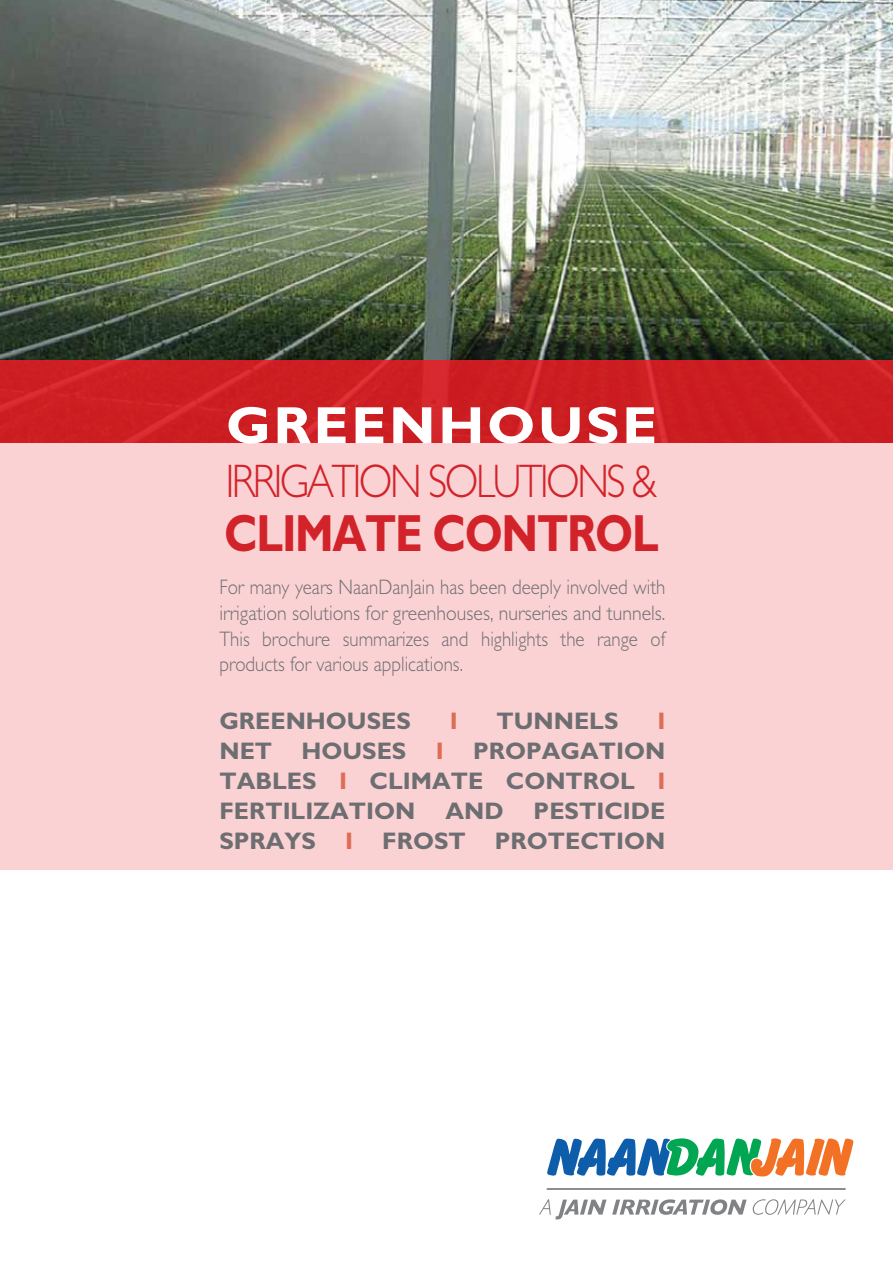
<style>
.page{position:relative;width:893px;height:1263px;background:#fff}
.page>*{position:absolute;margin:0;border:0;box-sizing:border-box;transform-origin:0 0}
.t1{font:700 52.5px "M Gill Sans";letter-spacing:-.03em;color:#d2232a;scale:.83 1}
.t2{font:700 52.5px "M Gill Sans";letter-spacing:.05em;color:#fff;scale:1.05 1}
.t3{font:300 47.25px "M Gill Sans";letter-spacing:-.06em;color:#d2232a;scale:.87 1}
.t4{font:700 24px/30px "M Gill Sans";color:#6d6e71;text-align:justify}
.t5{font:700 24px "M Gill Sans";color:#dd6d54}
.t6{font:300 21px/25.5px "M Gill Sans";color:#6d6e71;text-align:justify;scale:.9 1}
.s1{color:#dd6d54}
</style>
<div class="page">
<img style="left:0;top:0;width:893px;height:360px">
<div style="left:0;top:443px;width:893px;height:427px;background:#fbd2d4"></div>
<div style="left:0;top:360px;width:893px;height:83px;background:#cc1e22"></div>
<svg style="left:539px;top:1199px;width:67px;height:20px"></svg>
<svg style="left:612px;top:1199px;width:234px;height:16px"></svg>
<svg style="left:547px;top:1138px;width:307px;height:39px"></svg>
<hr style="left:547px;top:1188px;width:299px;height:2px;background:#808285">
<h1 class="t2" style="left:226px;top:396px;width:412px">GREENHOUSE</h1>
<h2 class="t3" style="left:226px;top:455px;width:497px">IRRIGATION SOLUTIONS &amp;</h2>
<h1 class="t1" style="left:224px;top:504px;width:525px">CLIMATE CONTROL</h1>
<p class="t6" style="left:219px;top:575px;width:497px">For many years NaanDanJain has been deeply involved with irrigation solutions for greenhouses, nurseries and tunnels.<br>This brochure summarizes and highlights the range of products for various applications.</p>
<p class="t4" style="left:219px;top:706px;width:193px">GREENHOUSES</p>
<p class="t5" style="left:450px;top:708px;width:9px">I</p>
<p class="t4" style="left:496px;top:706px;width:124px">TUNNELS</p>
<p class="t4" style="left:219px;top:706px;width:447px;text-indent:438px"><span class="s1">I </span>NET HOUSES <span class="s1">I</span> PROPAGATION TABLES <span class="s1">I</span> CLIMATE CONTROL <span class="s1">I </span>FERTILIZATION AND PESTICIDE SPRAYS <span class="s1">I</span> FROST PROTECTION</p>
</div>
